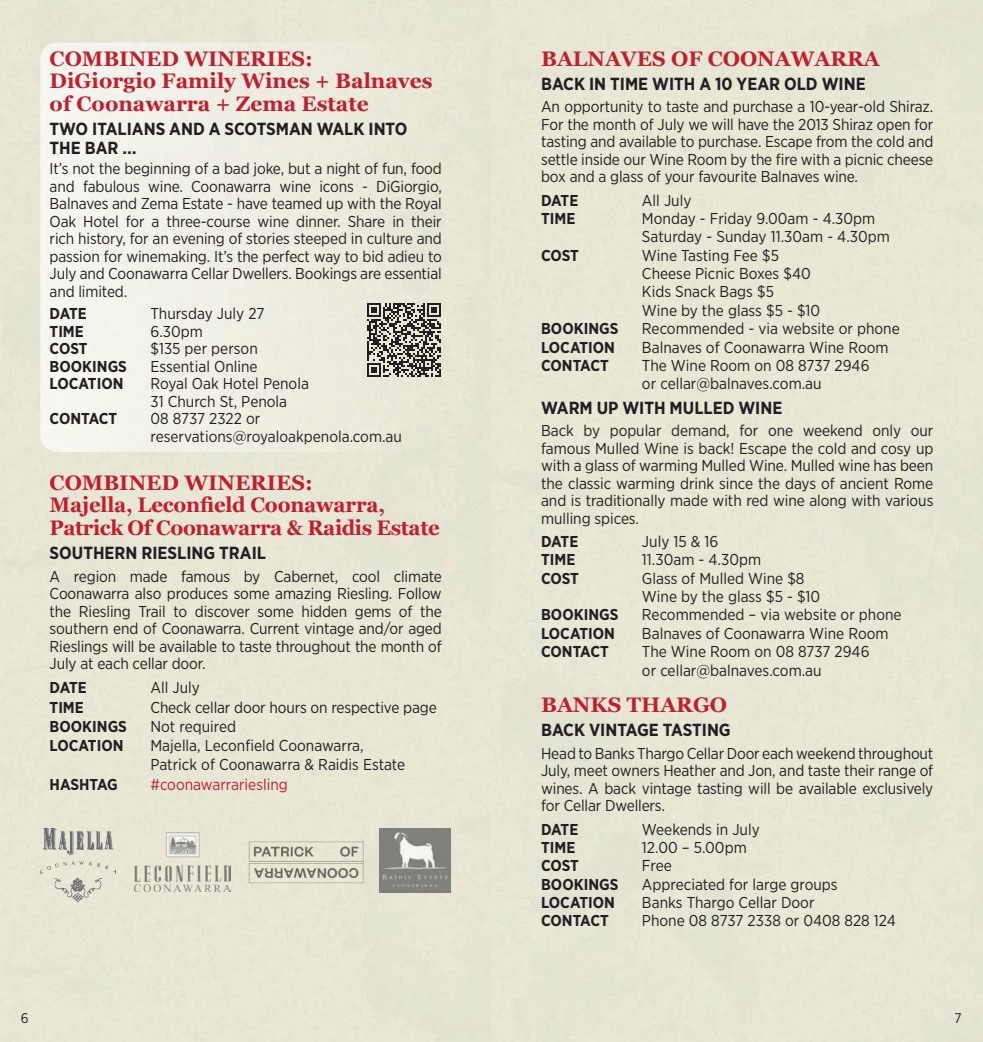
<style>
.page{position:relative;width:983px;height:1042px;background:#fff}
.page>*{position:absolute;margin:0;border:0;box-sizing:border-box;transform-origin:0 0}
.t1{font:700 21px/22.8px "Georgia";color:#c11f2d}
.t2{font:700 17.5px/19.2px "Gotham Narrow";color:#231f20}
.t3{font:15.75px/17.5px "Gotham Narrow";color:#231f20}
.t4{font:700 15.75px "Gotham Narrow";color:#231f20}
.t5{font:15.75px "Gotham Narrow";color:#c11f2d}
.t6{font:14px "Gotham Narrow";color:#231f20}
</style>
<div class="page">
<svg style="left:40px;top:42px;width:402px;height:410px;background:#efeee3"></svg>
<svg style="left:367px;top:303px;width:73px;height:74px;background:#817e77"></svg>
<img style="left:135px;top:832px;width:96px;height:60px">
<img style="left:249px;top:841px;width:114px;height:43px">
<img style="left:380px;top:829px;width:70px;height:63px">
<img style="left:40px;top:829px;width:76px;height:72px">
<h1 class="t1" style="left:50px;top:46px;width:384px">COMBINED WINERIES:<br>DiGiorgio Family Wines + Balnaves of Coonawarra + Zema Estate</h1>
<p class="t2" style="left:50px;top:119px;width:359px">TWO ITALIANS AND A SCOTSMAN WALK INTO<br>THE BAR …</p>
<p class="t3" style="left:50px;top:160px;width:393px;text-align:justify">It’s not the beginning of a bad joke, but a night of fun, food and fabulous wine. Coonawarra wine icons - DiGiorgio, Balnaves and Zema Estate - have teamed up with the Royal Oak Hotel for a three-course wine dinner. Share in their rich history, for an evening of stories steeped in culture and passion for winemaking. It’s the perfect way to bid adieu to July and Coonawarra Cellar Dwellers. Bookings are essential and limited.</p>
<p class="t4" style="left:50px;top:304px;width:39px">DATE</p>
<p class="t3" style="left:150px;top:305px;width:115px">Thursday July 27</p>
<p class="t4" style="left:50px;top:321px;width:36px">TIME</p>
<p class="t3" style="left:150px;top:322px;width:54px">6.30pm</p>
<p class="t4" style="left:50px;top:339px;width:39px">COST</p>
<p class="t3" style="left:150px;top:340px;width:109px">$135 per person</p>
<p class="t4" style="left:50px;top:356px;width:79px">BOOKINGS</p>
<p class="t3" style="left:150px;top:357px;width:109px">Essential Online</p>
<p class="t4" style="left:50px;top:374px;width:75px">LOCATION</p>
<p class="t3" style="left:150px;top:375px;width:160px">Royal Oak Hotel Penola<br>31 Church St, Penola</p>
<p class="t4" style="left:50px;top:409px;width:69px">CONTACT</p>
<p class="t3" style="left:150px;top:410px;width:253px">08 8737 2322 or reservations@royaloakpenola.com.au</p>
<h1 class="t1" style="left:50px;top:470px;width:391px">COMBINED WINERIES:<br>Majella, Leconfield Coonawarra,<br>Patrick Of Coonawarra &amp; Raidis Estate</h1>
<p class="t2" style="left:50px;top:543px;width:218px">SOUTHERN RIESLING TRAIL</p>
<p class="t3" style="left:50px;top:567px;width:393px;text-align:justify">A region made famous by Cabernet, cool climate Coonawarra also produces some amazing Riesling. Follow the Riesling Trail to discover some hidden gems of the southern end of Coonawarra. Current vintage and/or aged Rieslings will be available to taste throughout the month of July at each cellar door.</p>
<p class="t4" style="left:50px;top:678px;width:39px">DATE</p>
<p class="t3" style="left:150px;top:679px;width:51px">All July</p>
<p class="t4" style="left:50px;top:697px;width:36px">TIME</p>
<p class="t3" style="left:150px;top:698px;width:288px">Check cellar door hours on respective page</p>
<p class="t4" style="left:50px;top:716px;width:79px">BOOKINGS</p>
<p class="t3" style="left:150px;top:717px;width:87px">Not required</p>
<p class="t4" style="left:50px;top:735px;width:75px">LOCATION</p>
<p class="t3" style="left:150px;top:736px;width:256px;line-height:19.2px">Majella, Leconfield Coonawarra,<br>Patrick of Coonawarra &amp; Raidis Estate</p>
<p class="t4" style="left:50px;top:774px;width:70px">HASHTAG</p>
<p class="t5" style="left:150px;top:774px;width:139px">#coonawarrariesling</p>
<h1 class="t1" style="left:541px;top:46px;width:340px">BALNAVES OF COONAWARRA</h1>
<p class="t2" style="left:541px;top:74px;width:326px">BACK IN TIME WITH A 10 YEAR OLD WINE</p>
<p class="t3" style="left:541px;top:98px;width:393px;text-align:justify">An opportunity to taste and purchase a 10-year-old Shiraz.<br>For the month of July we will have the 2013 Shiraz open for tasting and available to purchase. Escape from the cold and settle inside our Wine Room by the fire with a picnic cheese box and a glass of your favourite Balnaves wine.</p>
<p class="t4" style="left:541px;top:190px;width:39px">DATE</p>
<p class="t3" style="left:641px;top:191px;width:51px">All July</p>
<p class="t4" style="left:541px;top:208px;width:36px">TIME</p>
<p class="t3" style="left:641px;top:209px;width:249px;line-height:18.4px">Monday - Friday 9.00am - 4.30pm<br>Saturday - Sunday 11.30am - 4.30pm</p>
<p class="t4" style="left:541px;top:245px;width:39px">COST</p>
<p class="t3" style="left:641px;top:246px;width:180px;line-height:18.4px">Wine Tasting Fee $5<br>Cheese Picnic Boxes $40<br>Kids Snack Bags $5<br>Wine by the glass $5 - $10</p>
<p class="t4" style="left:541px;top:319px;width:79px">BOOKINGS</p>
<p class="t3" style="left:641px;top:320px;width:259px">Recommended - via website or phone</p>
<p class="t4" style="left:541px;top:337px;width:75px">LOCATION</p>
<p class="t3" style="left:641px;top:338px;width:248px">Balnaves of Coonawarra Wine Room</p>
<p class="t4" style="left:541px;top:355px;width:69px">CONTACT</p>
<p class="t3" style="left:641px;top:356px;width:229px;line-height:18.4px">The Wine Room on 08 8737 2946 or cellar@balnaves.com.au</p>
<p class="t2" style="left:541px;top:398px;width:243px">WARM UP WITH MULLED WINE</p>
<p class="t3" style="left:541px;top:421px;width:393px;text-align:justify">Back by popular demand, for one weekend only our famous Mulled Wine is back! Escape the cold and cosy up with a glass of warming Mulled Wine. Mulled wine has been the classic warming drink since the days of ancient Rome and is traditionally made with red wine along with various mulling spices.</p>
<p class="t4" style="left:541px;top:531px;width:39px">DATE</p>
<p class="t3" style="left:641px;top:532px;width:78px">July 15 &amp; 16</p>
<p class="t4" style="left:541px;top:549px;width:36px">TIME</p>
<p class="t3" style="left:641px;top:551px;width:121px">11.30am - 4.30pm</p>
<p class="t4" style="left:541px;top:568px;width:39px">COST</p>
<p class="t3" style="left:641px;top:568px;width:180px;line-height:18.4px">Glass of Mulled Wine $8<br>Wine by the glass $5 - $10</p>
<p class="t4" style="left:541px;top:605px;width:79px">BOOKINGS</p>
<p class="t3" style="left:641px;top:606px;width:261px">Recommended – via website or phone</p>
<p class="t4" style="left:541px;top:623px;width:75px">LOCATION</p>
<p class="t3" style="left:641px;top:624px;width:248px">Balnaves of Coonawarra Wine Room</p>
<p class="t4" style="left:541px;top:641px;width:69px">CONTACT</p>
<p class="t3" style="left:641px;top:642px;width:229px;line-height:18.9px">The Wine Room on 08 8737 2946 or cellar@balnaves.com.au</p>
<h1 class="t1" style="left:541px;top:692px;width:187px">BANKS THARGO</h1>
<p class="t2" style="left:541px;top:720px;width:191px">BACK VINTAGE TASTING</p>
<p class="t3" style="left:541px;top:744px;width:393px;text-align:justify">Head to Banks Thargo Cellar Door each weekend throughout July, meet owners Heather and Jon, and taste their range of wines. A back vintage tasting will be available exclusively for Cellar Dwellers.</p>
<p class="t4" style="left:541px;top:819px;width:39px">DATE</p>
<p class="t3" style="left:641px;top:820px;width:119px">Weekends in July</p>
<p class="t4" style="left:541px;top:837px;width:36px">TIME</p>
<p class="t3" style="left:641px;top:838px;width:106px">12.00 – 5.00pm</p>
<p class="t4" style="left:541px;top:855px;width:39px">COST</p>
<p class="t3" style="left:641px;top:856px;width:31px">Free</p>
<p class="t4" style="left:541px;top:874px;width:79px">BOOKINGS</p>
<p class="t3" style="left:641px;top:875px;width:197px">Appreciated for large groups</p>
<p class="t4" style="left:541px;top:892px;width:75px">LOCATION</p>
<p class="t3" style="left:641px;top:893px;width:174px">Banks Thargo Cellar Door</p>
<p class="t4" style="left:541px;top:911px;width:69px">CONTACT</p>
<p class="t3" style="left:641px;top:912px;width:255px">Phone 08 8737 2338 or 0408 828 124</p>
<p class="t6" style="left:21px;top:1009px;width:9px">6</p>
<p class="t6" style="left:954px;top:1009px;width:9px">7</p>
</div>
